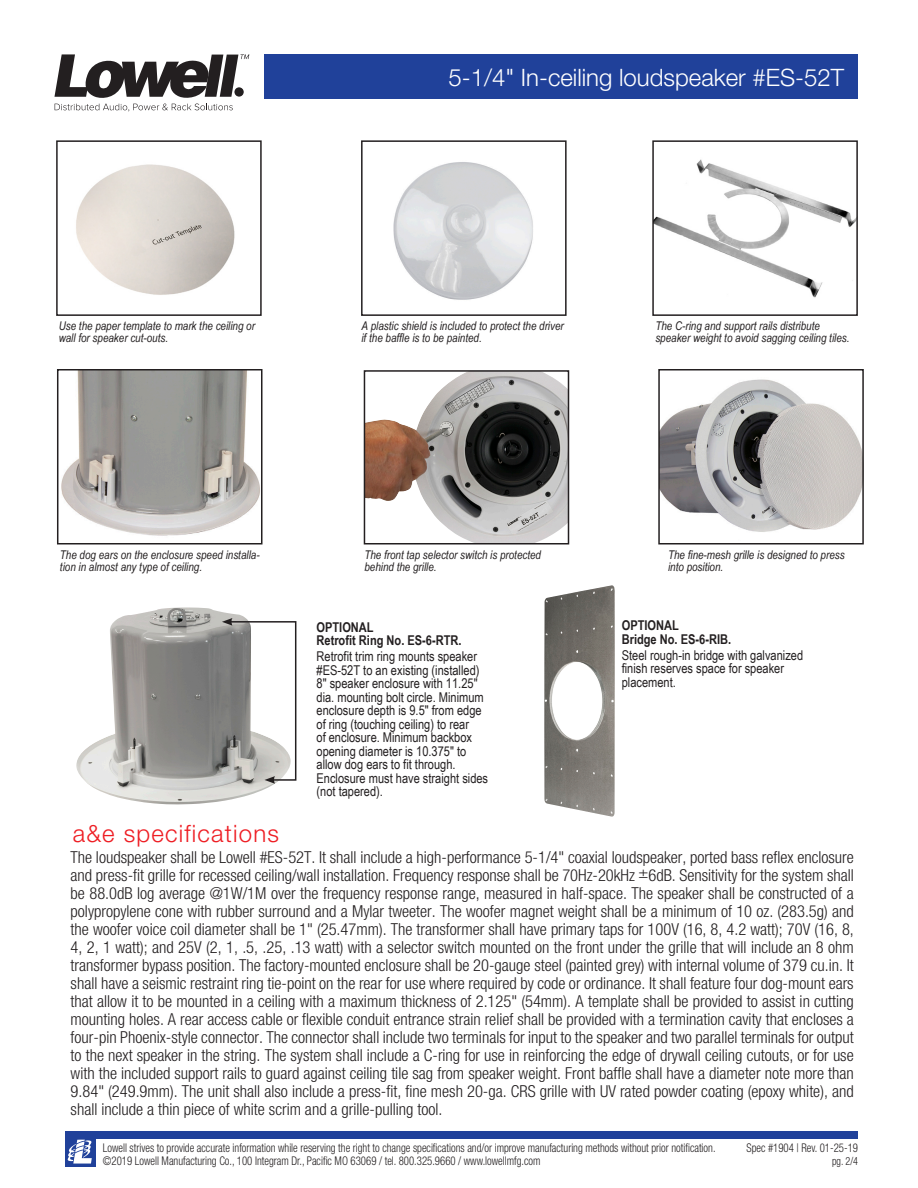
<style>
.page{position:relative;width:918px;height:1188px;background:#fff}
.page>*{position:absolute;margin:0;border:0;box-sizing:border-box;transform-origin:0 0}
.Product_-_Model_No{font:300 24px "Helvetica Neue LT Std";color:#fff}
.Product_-_Model_No-2{font:300 24px "Helvetica Neue LT Std";letter-spacing:.05em;color:#ee1d23}
.Paragraph_titles{font:300 condensed 16.5px/18px "Helvetica Neue LT Std";color:#231f20;text-align:justify}
.Paragraph_titles-2{font:13.5px/13.5px "Arial Narrow";color:#231f20}
.Paragraph_titles-3{font:700 13.5px/13.5px "Arial Narrow";color:#231f20}
.Paragraph_titles-4{font:italic 12px/12px "Arial Narrow";color:#231f20}
.t1{font:300 condensed 12px/12.8px "Helvetica Neue LT Std";color:#231f20;scale:.9 1}
.t2{font:300 condensed 11.25px "Helvetica Neue LT Std";color:#231f20;scale:.9 1}
</style>
<div class="page">
<div style="left:264px;top:54px;width:594px;height:45px;background:#20419a"></div>
<svg style="left:54px;top:54px;width:195px;height:57px"></svg>
<div style="left:65px;top:1131px;width:793px;height:7px;background:#20419a"></div>
<div style="left:65px;top:1133px;width:30px;height:34px;background:#20419a"></div>
<svg style="left:67px;top:1140px;width:25px;height:24px"></svg>
<img style="left:76px;top:608px;width:198px;height:197px">
<img style="left:367px;top:373px;width:199px;height:168px">
<div style="left:364px;top:370px;width:205px;height:174px;border:2px solid #231f20"></div>
<img style="left:76px;top:164px;width:159px;height:131px">
<div style="left:56px;top:140px;width:206px;height:176px;border:2px solid #231f20"></div>
<img style="left:661px;top:379px;width:200px;height:153px">
<div style="left:658px;top:369px;width:206px;height:175px;border:2px solid #231f20"></div>
<img style="left:61px;top:372px;width:198px;height:164px">
<div style="left:57px;top:369px;width:205px;height:175px;border:2px solid #231f20"></div>
<img style="left:393px;top:162px;width:140px;height:138px">
<div style="left:361px;top:140px;width:206px;height:176px;border:2px solid #231f20"></div>
<img style="left:655px;top:159px;width:200px;height:139px">
<div style="left:652px;top:140px;width:206px;height:176px;border:2px solid #231f20"></div>
<svg style="left:222px;top:618px;width:75px;height:166px"></svg>
<img style="left:544px;top:585px;width:71px;height:232px">
<p class="Product_-_Model_No" style="left:448px;top:63px;width:397px">5-1/4" In-ceiling loudspeaker #ES-52T</p>
<p class="Paragraph_titles-4" style="left:59px;top:319px;width:198px">Use the paper template to mark the ceiling or wall for speaker cut-outs.</p>
<p class="Paragraph_titles-4" style="left:361px;top:319px;width:204px">A plastic shield is included to protect the driver if the baffle is to be painted.</p>
<p class="Paragraph_titles-4" style="left:655px;top:319px;width:196px">The C-ring and support rails distribute speaker weight to avoid sagging ceiling tiles.</p>
<p class="Paragraph_titles-4" style="left:60px;top:549px;width:201px">The dog ears on the enclosure speed installa&shy;tion in almost any type of ceiling.</p>
<p class="Product_-_Model_No-2" style="left:73px;top:819px;width:208px">a&amp;e specifications</p>
<p class="Paragraph_titles-4" style="left:364px;top:549px;width:178px">The front tap selector switch is protected behind the grille.</p>
<p class="Paragraph_titles-3" style="left:317px;top:619px;width:147px">OPTIONAL<br>Retrofit Ring No. ES-6-RTR.</p>
<p class="Paragraph_titles-2" style="left:317px;top:649px;width:173px">Retrofit trim ring mounts speaker #ES-52T to an existing (installed)<br>8" speaker enclosure with 11.25" dia. mounting bolt circle. Minimum enclosure depth is 9.5" from edge of ring (touching ceiling) to rear<br>of enclosure. Minimum backbox opening diameter is 10.375" to allow dog ears to fit through.<br>Enclosure must have straight sides (not tapered).</p>
<p class="Paragraph_titles-4" style="left:668px;top:549px;width:178px">The fine-mesh grille is designed to press into position.</p>
<p class="Paragraph_titles-3" style="left:622px;top:618px;width:111px">OPTIONAL<br>Bridge No. ES-6-RIB.</p>
<p class="Paragraph_titles-2" style="left:622px;top:648px;width:183px">Steel rough-in bridge with galvanized finish reserves space for speaker placement.</p>
<p class="Paragraph_titles" style="left:71px;top:848px;width:785px">The loudspeaker shall be Lowell #ES-52T. It shall include a high-performance 5-1/4" coaxial loudspeaker, ported bass reflex enclosure and press-fit grille for recessed ceiling/wall installation. Frequency response shall be 70Hz-20kHz ±6dB. Sensitivity for the system shall be 88.0dB log average @1W/1M over the frequency response range, measured in half-space. The speaker shall be constructed of a polypropylene cone with rubber surround and a Mylar tweeter. The woofer magnet weight shall be a minimum of 10 oz. (283.5g) and the woofer voice coil diameter shall be 1" (25.47mm). The transformer shall have primary taps for 100V (16, 8, 4.2 watt); 70V (16, 8, 4, 2, 1 watt); and 25V (2, 1, .5, .25, .13 watt) with a selector switch mounted on the front under the grille that will include an 8 ohm transformer bypass position. The factory-mounted enclosure shall be 20-gauge steel (painted grey) with internal volume of 379 cu.in. It shall have a seismic restraint ring tie-point on the rear for use where required by code or ordinance. It shall feature four dog-mount ears that allow it to be mounted in a ceiling with a maximum thickness of 2.125" (54mm). A template shall be provided to assist in cutting mounting holes. A rear access cable or flexible conduit entrance strain relief shall be provided with a termination cavity that encloses a four-pin Phoenix-style connector. The connector shall include two terminals for input to the speaker and two parallel terminals for output to the next speaker in the string. The system shall include a C-ring for use in reinforcing the edge of drywall ceiling cutouts, or for use with the included support rails to guard against ceiling tile sag from speaker weight. Front baffle shall have a diameter note more than 9.84" (249.9mm). The unit shall also include a press-fit, fine mesh 20-ga. CRS grille with UV rated powder coating (epoxy white), and shall include a thin piece of white scrim and a grille-pulling tool.</p>
<p class="t1" style="left:103px;top:1141px;width:682px">Lowell strives to provide accurate information while reserving the right to change specifications and/or improve manufacturing methods without prior notification. ©2019 Lowell Manufacturing Co., 100 Integram Dr., Pacific MO 63069 / tel. 800.325.9660 / www.lowellmfg.com</p>
<p class="t1" style="left:747px;top:1141px;width:125px">Spec #1904 | Rev. 01-25-19</p>
<p class="t2" style="left:832px;top:1154px;width:30px">pg. 2/4</p>
</div>
